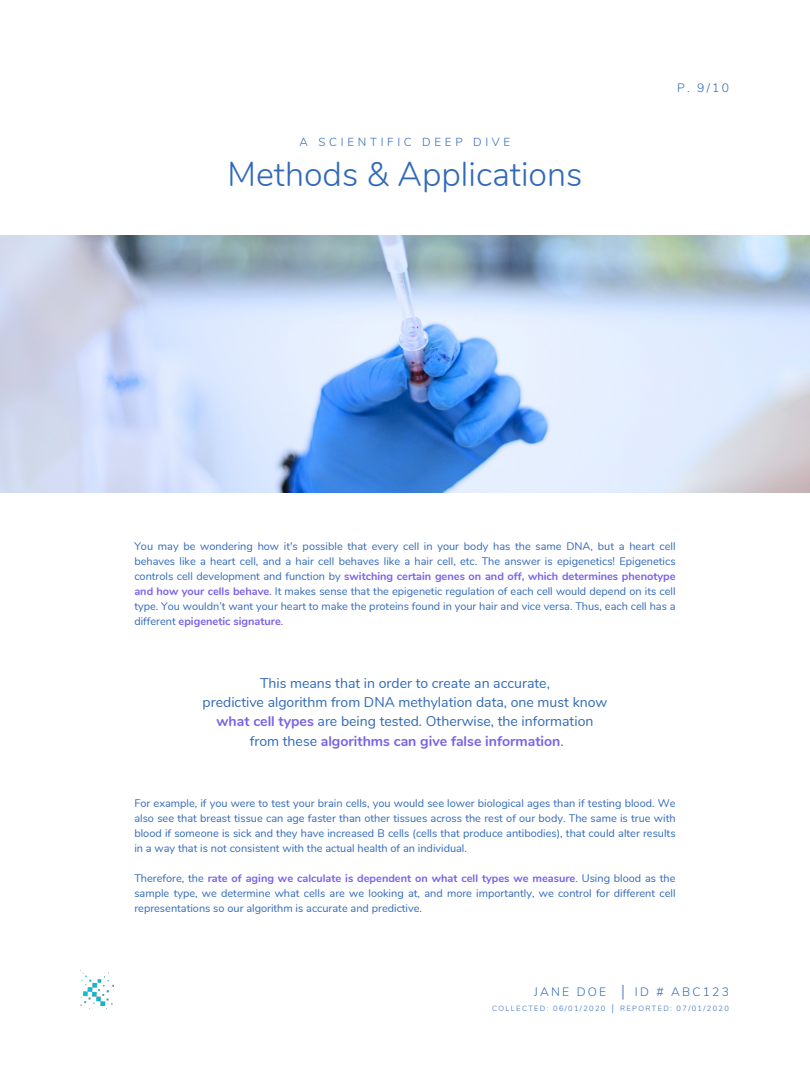
<style>
.page{position:relative;width:810px;height:1080px;background:#fff}
.page>*{position:absolute;margin:0;border:0;box-sizing:border-box;transform-origin:0 0}
.t1{font:300 33.94px "Nunito";color:#3069b9}
.t2{font:14.06px "Nunito";color:#3069b9}
.t3{font:700 14.06px "Nunito";color:#7a62e9}
.t4{font:300 12.12px "Nunito";letter-spacing:.18em;color:#3069b9}
.t5{font:300 11.62px "Nunito";letter-spacing:.32em;color:#3069b9}
.t6{font:10.94px/15px "Nunito";color:#3069b9;text-align:justify}
.t7{font:300 7.5px "Nunito";letter-spacing:.18em;color:#3069b9}
.s1{font-weight:700;color:#7a62e9}
.s2{font-weight:400;color:#3069b9}
.s3{font-family:"Liberation Serif";font-weight:400}
</style>
<div class="page">
<img style="left:0;top:235px;width:810px;height:258px">
<img style="left:81px;top:972px;width:32px;height:37px">
<p class="t5" style="left:300px;top:134px;width:212px">A SCIENTIFIC DEEP DIVE</p>
<p class="t1" style="left:228px;top:151px;width:356px">Methods &amp; Applications</p>
<p class="t4" style="left:677px;top:80px;width:53px">P. 9/10</p>
<p class="t6" style="left:134px;top:539px;width:543px">You may be wondering how it's possible that every cell in your body has the same DNA, but a heart cell behaves like a heart cell, and a hair cell behaves like a hair cell, etc. The answer is epigenetics! Epigenetics controls cell development and function by <span class="s1">switching certain genes on and off, which determines phenotype and how your cells behave</span>. It makes sense that the epigenetic regulation of each cell would depend on its cell type. You wouldn’t want your heart to make the proteins found in your hair and vice versa. Thus, each cell has a different <span class="s1">epigenetic signature</span>.</p>
<p class="t2" style="left:260px;top:674px;width:291px">This means that in order to create an accurate,</p>
<p class="t2" style="left:203px;top:693px;width:406px">predictive algorithm from DNA methylation data, one must know</p>
<p class="t2" style="left:217px;top:712px;width:378px"><span class="s1">what cell types</span> are being tested. Otherwise, the information</p>
<p class="t3" style="left:250px;top:731px;width:315px"><span class="s2">from these</span> algorithms can give false information<span class="s2">.</span></p>
<p class="t6" style="left:134px;top:795px;width:543px">For example, if you were to test your brain cells, you would see lower biological ages than if testing blood. We also see that breast tissue can age faster than other tissues across the rest of our body. The same is true with blood if someone is sick and they have increased B cells (cells that produce antibodies), that could alter results in a way that is not consistent with the actual health of an individual.</p>
<p class="t6" style="left:134px;top:870px;width:543px">Therefore, the <span class="s1">rate of aging we calculate is dependent on what cell types we measure</span>. Using blood as the sample type, we determine what cells are we looking at, and more importantly, we control for different cell representations so our algorithm is accurate and predictive.</p>
<p class="t4" style="left:534px;top:984px;width:196px">JANE DOE <span class="s3">│</span> ID # ABC123</p>
<p class="t7" style="left:492px;top:1003px;width:238px">COLLECTED: 06/01/2020 <span class="s3">│</span> REPORTED: 07/01/2020</p>
</div>
